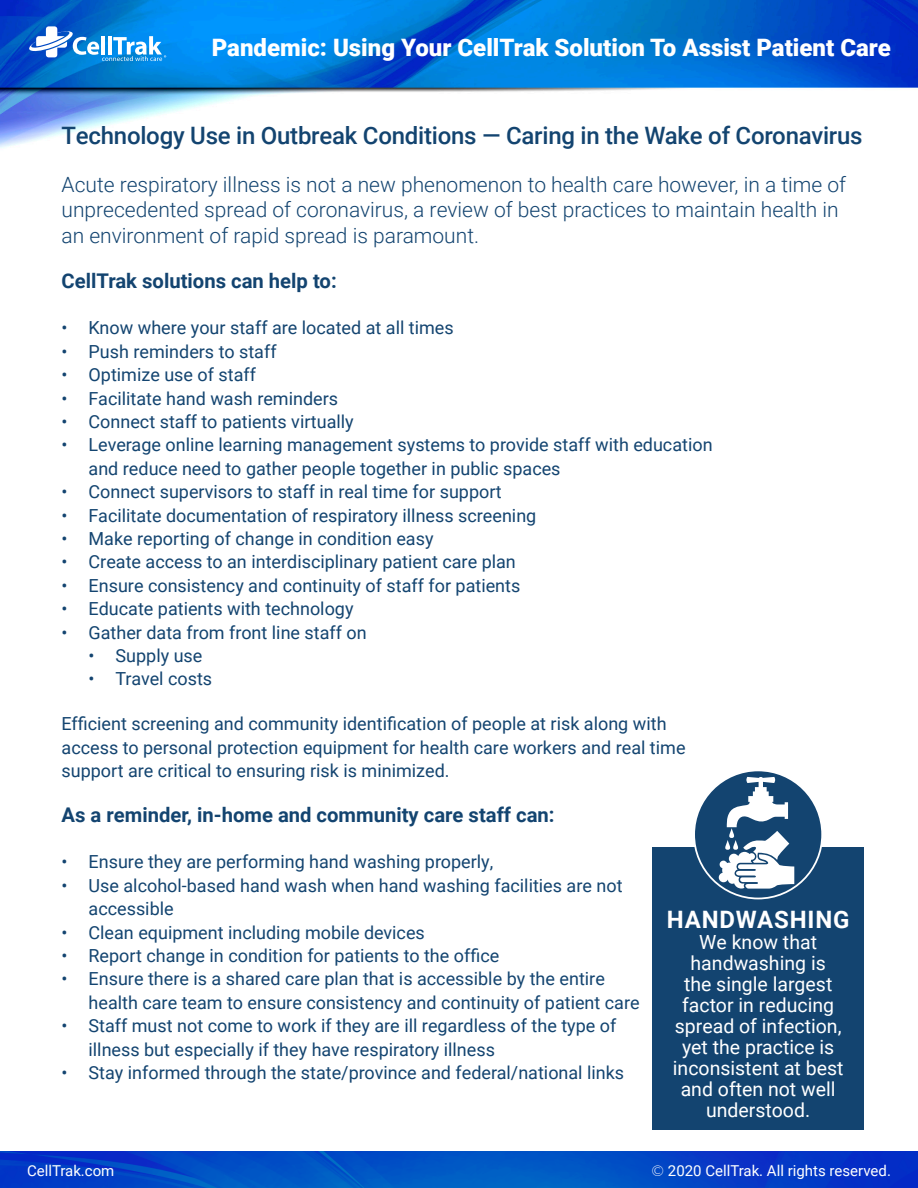
<style>
.page{position:relative;width:918px;height:1188px;background:#fff}
.page>*{position:absolute;margin:0;border:0;box-sizing:border-box;transform-origin:0 0}
.t1{font:500 24px "Roboto";letter-spacing:-.01em;color:#134470}
.t2{font:900 24px "Roboto";color:#fff}
.t3{font:700 24px "Roboto";letter-spacing:.035em;color:#fff}
.t4{font:300 21px/25.5px "Roboto";color:#134470}
.t5{font:700 20.25px "Roboto";color:#134470}
.t6{font:19.5px/21px "Roboto";color:#fff;text-align:center}
.t7{font:18px/23.4px "Roboto";color:#134470}
.t8{font:15px "Roboto";color:#fff}
.s1{font-family:"Lato";font-weight:300}
</style>
<div class="page">
<img style="left:0;top:0;width:918px;height:148px">
<svg style="left:29px;top:26px;width:137px;height:35px"></svg>
<img style="left:0;top:1151px;width:918px;height:37px">
<div style="left:652px;top:847px;width:212px;height:283px;background:#134470"></div>
<div style="left:694px;top:770px;width:128px;height:129px;background:#134470;border-radius:50%"></div>
<svg style="left:719px;top:777px;width:75px;height:112px"></svg>
<h1 class="t2" style="left:212px;top:31px;width:681px">Pandemic: Using Your CellTrak Solution To Assist Patient Care</h1>
<p class="t1" style="left:62px;top:119px;width:803px">Technology Use in Outbreak Conditions — Caring in the Wake of Coronavirus</p>
<p class="t4" style="left:62px;top:171px;width:786px">Acute respiratory illness is not a new phenomenon to health care however, in a time of unprecedented spread of coronavirus, a review of best practices to maintain health in an environment of rapid spread is paramount.</p>
<p class="t5" style="left:62px;top:266px;width:277px">CellTrak solutions can help to:</p>
<p class="t7" style="left:62px;top:316px;width:394px">• Know where your staff are located at all times</p>
<p class="t7" style="left:62px;top:339px;width:217px">• Push reminders to staff</p>
<p class="t7" style="left:62px;top:362px;width:196px">• Optimize use of staff</p>
<p class="t7" style="left:62px;top:386px;width:278px">• Facilitate hand wash reminders</p>
<p class="t7" style="left:62px;top:409px;width:294px">• Connect staff to patients virtually</p>
<p class="t7" style="left:89px;top:433px;width:626px;text-indent:-27px">• Leverage online learning management systems to provide staff with education and reduce need to gather people together in public spaces</p>
<p class="t7" style="left:62px;top:479px;width:442px">• Connect supervisors to staff in real time for support</p>
<p class="t7" style="left:62px;top:503px;width:476px">• Facilitate documentation of respiratory illness screening</p>
<p class="t7" style="left:62px;top:526px;width:373px">• Make reporting of change in condition easy</p>
<p class="t7" style="left:62px;top:550px;width:456px">• Create access to an interdisciplinary patient care plan</p>
<p class="t7" style="left:62px;top:573px;width:460px">• Ensure consistency and continuity of staff for patients</p>
<p class="t7" style="left:62px;top:596px;width:294px">• Educate patients with technology</p>
<p class="t7" style="left:62px;top:620px;width:307px">• Gather data from front line staff on</p>
<p class="t7" style="left:89px;top:643px;width:115px">• Supply use</p>
<p class="t7" style="left:89px;top:667px;width:125px">• Travel costs</p>
<p class="t7" style="left:62px;top:711px;width:625px">Efficient screening and community identification of people at risk along with access to personal protection equipment for health care workers and real time support are critical to ensuring risk is minimized.</p>
<p class="t5" style="left:62px;top:800px;width:495px">As a reminder, in-home and community care staff can:</p>
<p class="t7" style="left:62px;top:850px;width:433px">• Ensure they are performing hand washing properly,</p>
<p class="t7" style="left:89px;top:873px;width:536px;text-indent:-27px">• Use alcohol-based hand wash when hand washing facilities are not accessible</p>
<p class="t7" style="left:62px;top:920px;width:365px">• Clean equipment including mobile devices</p>
<p class="t7" style="left:62px;top:943px;width:439px">• Report change in condition for patients to the office</p>
<p class="t7" style="left:89px;top:967px;width:553px;text-indent:-27px">• Ensure there is a shared care plan that is accessible by the entire health care team to ensure consistency and continuity of patient care</p>
<p class="t7" style="left:89px;top:1013px;width:529px;text-indent:-27px">• Staff must not come to work if they are ill regardless of the type of illness but especially if they have respiratory illness</p>
<p class="t7" style="left:62px;top:1060px;width:564px">• Stay informed through the state/province and federal/national links</p>
<p class="t3" style="left:667px;top:902px;width:184px">HANDWASHING</p>
<p class="t6" style="left:673px;top:931px;width:172px">We know that handwashing is<br>the single largest factor in reducing spread of infection, yet the practice is inconsistent at best and often not well understood.</p>
<p class="t8" style="left:27px;top:1160px;width:89px">CellTrak.com</p>
<p class="t8" style="left:652px;top:1160px;width:241px"><span class="s1">©</span> 2020 CellTrak. All rights reserved.</p>
</div>
